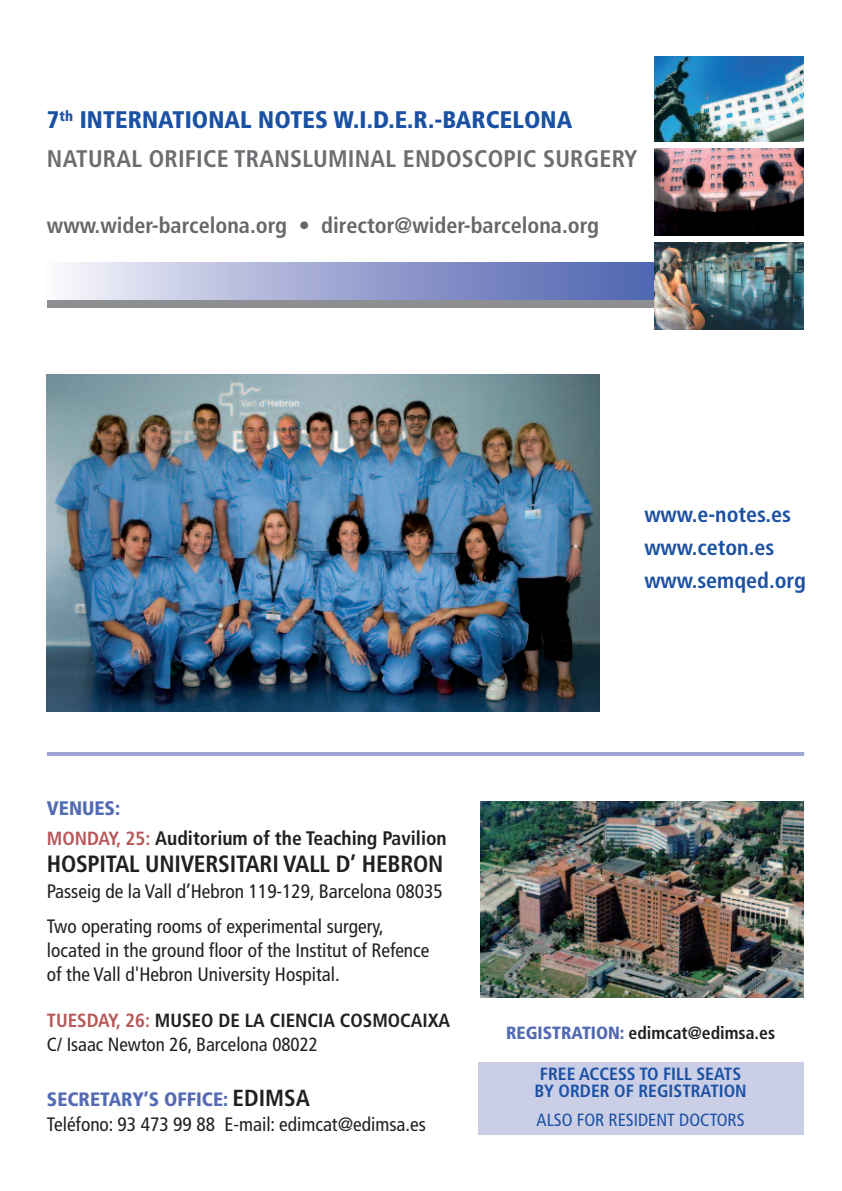
<style>
.page{position:relative;width:842px;height:1191px;background:#fff}
.page>*{position:absolute;margin:0;border:0;box-sizing:border-box;transform-origin:0 0}
.t1{font:700 condensed 24px/38.8px "Frutiger";letter-spacing:.01em;color:#6c6d70}
.t2{font:700 condensed 23.6px "Frutiger";letter-spacing:-.01em;color:#231f20}
.t3{font:700 condensed 22.2px "Frutiger";color:#67676a}
.t4{font:700 condensed 22px/33.2px "Frutiger";color:#1b51a3}
.t5{font:700 condensed 19.6px/29.8px "Frutiger";color:#231f20}
.t6{font:condensed 19.4px/35.2px "Frutiger";color:#231f20}
.t7{font:condensed 19px/23.6px "Frutiger";color:#231f20}
.t8{font:700 condensed 17.6px/17.6px "Frutiger";color:#1b51a3;text-align:center}
.t9{font:700 condensed 17.6px "Frutiger";color:#231f20}
.t10{font:condensed 17.6px "Frutiger";color:#1b51a3}
.s1{font-weight:900;color:#1b51a3}
.s2{font-weight:900;color:#546bb3}
.s3{font-size:19px;color:#b75759}
.s4{font-weight:700;color:#b75759}
.s5{font-weight:700}
.s6{font-weight:700;font-size:23.2px}
</style>
<div class="page">
<img style="left:481px;top:802px;width:323px;height:195px">
<svg style="left:66px;top:262px;width:588px;height:38px;background:#9ba4d1"></svg>
<div style="left:47px;top:300px;width:757px;height:8px;background:#8d8f92"></div>
<img style="left:654px;top:57px;width:150px;height:84px">
<img style="left:654px;top:243px;width:150px;height:86px">
<img style="left:654px;top:149px;width:150px;height:86px">
<img style="left:47px;top:374px;width:552px;height:338px">
<hr style="left:47px;top:752px;width:757px;height:4px;background:#9ca4d1">
<div style="left:478px;top:1062px;width:325px;height:72px;background:#cbcee7"></div>
<p class="t1" style="left:47px;top:102px;width:592px"><span class="s1">7</span><sup>th</sup> <span class="s1">INTERNATIONAL NOTES W.I.D.E.R.-BARCELONA<br></span>NATURAL ORIFICE TRANSLUMINAL ENDOSCOPIC SURGERY</p>
<p class="t3" style="left:47px;top:217px;width:554px">www.wider-barcelona.org • director@wider-barcelona.org</p>
<p class="t4" style="left:644px;top:499px;width:163px">www.e-notes.es www.ceton.es www.semqed.org</p>
<p class="t5" style="left:47px;top:795px;width:401px"><span class="s2">VENUES:<br></span><span class="s3">MONDAY, 25:</span> Auditorium of the Teaching Pavilion</p>
<p class="t2" style="left:47px;top:854px;width:398px">HOSPITAL UNIVERSITARI VALL D’ HEBRON</p>
<p class="t6" style="left:47px;top:875px;width:397px">Passeig de la Vall d’Hebron 119-129, Barcelona 08035<br>Two operating rooms of experimental surgery,</p>
<p class="t6" style="left:47px;top:939px;width:384px;line-height:23.8px">located in the ground floor of the Institut of Refence of the Vall d'Hebron University Hospital.</p>
<p class="t7" style="left:47px;top:1010px;width:405px"><span class="s4">TUESDAY, 26:</span> <span class="s5">MUSEO DE LA CIENCIA COSMOCAIXA<br></span>C/ Isaac Newton 26, Barcelona 08022</p>
<p class="t6" style="left:47px;top:1087px;width:380px;line-height:25.6px"><span class="s2">SECRETARY’S OFFICE:</span> <span class="s6">EDIMSA<br></span>Teléfono: 93 473 99 88 E-mail: edimcat@edimsa.es</p>
<p class="t9" style="left:506px;top:1026px;width:271px"><span class="s2">REGISTRATION:</span> edimcat@edimsa.es</p>
<p class="t8" style="left:534px;top:1066px;width:214px">FREE ACCESS TO FILL SEATS<br>BY ORDER OF REGISTRATION</p>
<p class="t10" style="left:537px;top:1113px;width:209px">ALSO FOR RESIDENT DOCTORS</p>
</div>
